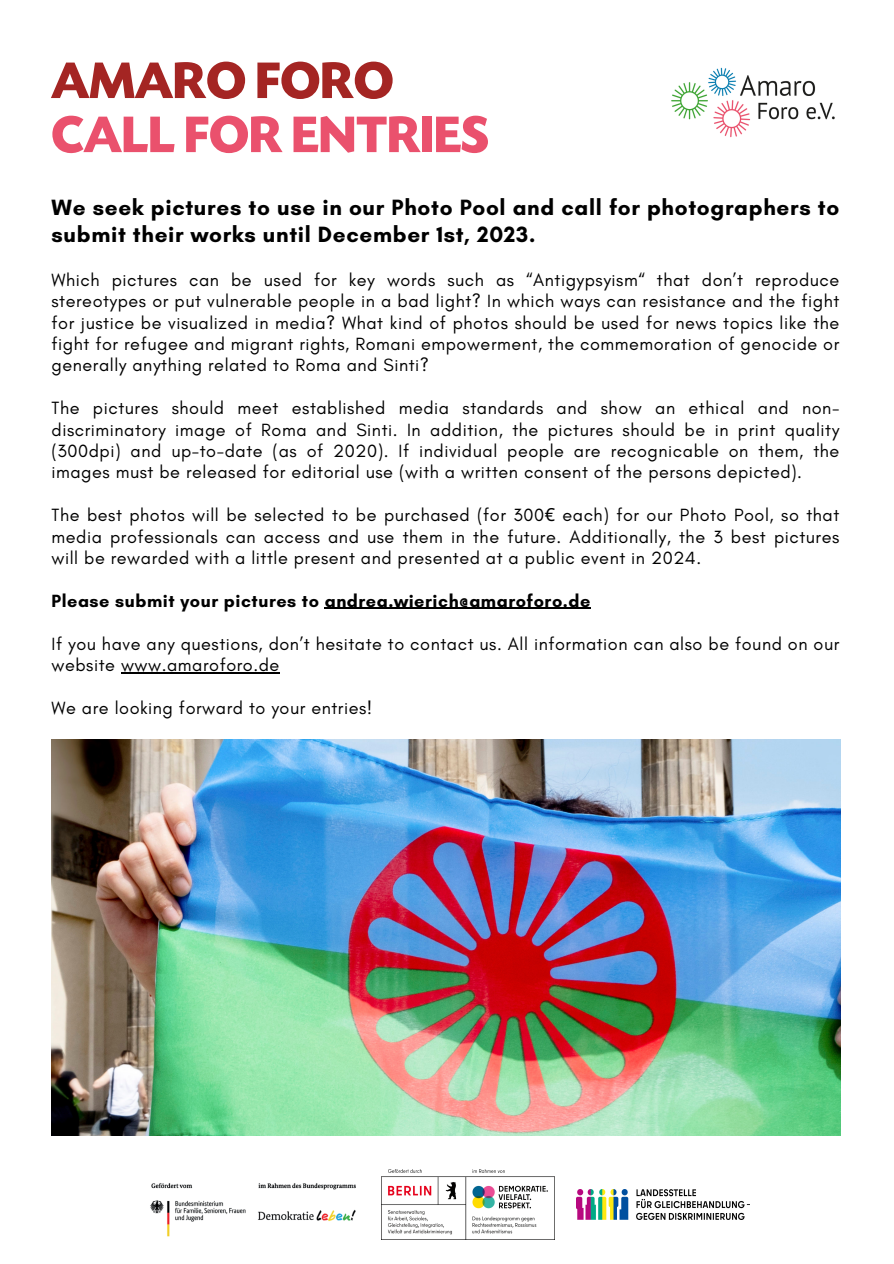
<style>
.page{position:relative;width:894px;height:1264px;background:#fff}
.page>*{position:absolute;margin:0;border:0;box-sizing:border-box;transform-origin:0 0}
.t1{font:700 54px "Today SHOP";letter-spacing:.01em;color:#ea516d}
.t2{font:700 54px "Today SHOP";letter-spacing:.01em;color:#a42523}
.t3{font:700 22.5px/27px "Glacial Indifference";letter-spacing:.03em;color:#000}
.t4{font:18px/21.5px "Glacial Indifference";letter-spacing:.03em;color:#000;text-align:justify}
.t5{font:700 18px "Glacial Indifference";letter-spacing:.03em;color:#000}
.s1{font-family:"Noto Sans"}
</style>
<div class="page">
<img style="left:150px;top:1183px;width:206px;height:54px">
<img style="left:671px;top:67px;width:164px;height:71px">
<img style="left:51px;top:739px;width:789px;height:396px">
<hr style="left:324px;top:608px;width:266px;height:1px;background:#000">
<hr style="left:121px;top:672px;width:159px;height:1px;background:#000">
<img style="left:381px;top:1169px;width:173px;height:70px">
<img style="left:576px;top:1189px;width:173px;height:30px">
<p class="t2" style="left:51px;top:61px;width:343px">AMARO FORO</p>
<p class="t1" style="left:51px;top:115px;width:438px">CALL FOR ENTRIES</p>
<p class="t3" style="left:51px;top:193px;width:789px">We seek pictures to use in our Photo Pool and call for photographers to submit their works until December 1st, 2023.</p>
<p class="t4" style="left:51px;top:269px;width:789px">Which pictures can be used for key words such as “Antigypsyism“ that don’t reproduce stereotypes or put vulnerable people in a bad light? In which ways can resistance and the fight for justice be visualized in media? What kind of photos should be used for news topics like the fight for refugee and migrant rights, Romani empowerment, the commemoration of genocide or generally anything related to Roma and Sinti?</p>
<p class="t4" style="left:51px;top:397px;width:789px">The pictures should meet established media standards and show an ethical and non&shy;discriminatory image of Roma and Sinti. In addition, the pictures should be in print quality (300dpi) and up-to-date (as of 2020). If individual people are recognicable on them, the images must be released for editorial use (with a written consent of the persons depicted).</p>
<p class="t4" style="left:51px;top:504px;width:789px">The best photos will be selected to be purchased (for 300<span class="s1">€</span> each) for our Photo Pool, so that media professionals can access and use them in the future. Additionally, the 3 best pictures will be rewarded with a little present and presented at a public event in 2024.</p>
<p class="t5" style="left:51px;top:589px;width:540px">Please submit your pictures to andrea.wierich@amaroforo.de</p>
<p class="t4" style="left:51px;top:632px;width:789px">If you have any questions, don’t hesitate to contact us. All information can also be found on our website www.amaroforo.de</p>
<p class="t4" style="left:51px;top:696px;width:322px">We are looking forward to your entries!</p>
</div>
